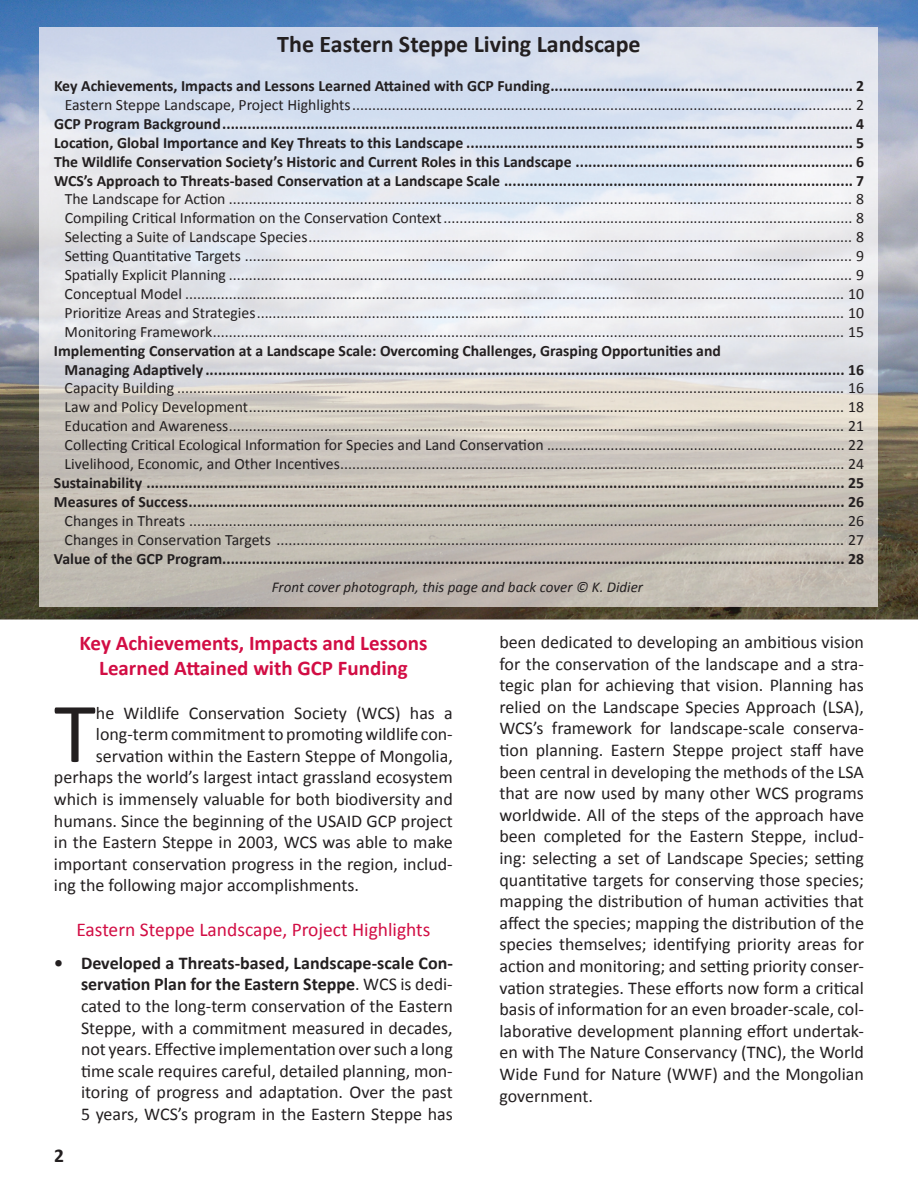
<style>
.page{position:relative;width:918px;height:1188px;background:#fff}
.page>*{position:absolute;margin:0;border:0;box-sizing:border-box;transform-origin:0 0}
.t1{font:86.1px "Calibri";color:#231f20}
.t2{font:700 24px "Calibri";color:#231f20}
.t3{font:700 21px/25.2px "Calibri";color:#d20d44;text-align:center}
.t4{font:19.5px "Calibri";color:#d20d44}
.t5{font:700 19.5px "Calibri";color:#231f20}
.t6{font:18px/21.6px "Calibri";color:#231f20;text-align:justify}
.t7{font:15.75px/18.9px "Calibri";color:#231f20;text-align:justify}
.t8{font:700 15.75px/18.9px "Calibri";color:#231f20}
.t9{font:italic 15px "Calibri";color:#231f20}
.s1{font-weight:700}
</style>
<div class="page">
<img style="left:0;top:0;width:918px;height:620px">
<img style="left:39px;top:27px;width:839px;height:579px">
<h2 class="t2" style="left:277px;top:30px;width:365px">The Eastern Steppe Living Landscape</h2>
<p class="t8" style="left:54px;top:76px;width:812px">Key Achievements, Impacts and Lessons Learned Attained with GCP Funding ........................................................................ 2</p>
<p class="t7" style="left:65px;top:95px;width:801px">Eastern Steppe Landscape, Project Highlights .............................................................................................................................. 2</p>
<p class="t8" style="left:54px;top:113px;width:812px;text-align:justify">GCP Program Background ...................................................................................................................................................... 4<br>Location, Global Importance and Key Threats to this Landscape ............................................................................................ 5<br>The Wildlife Conservation Society’s Historic and Current Roles in this Landscape .................................................................. 6<br>WCS’s Approach to Threats-based Conservation at a Landscape Scale ................................................................................... 7</p>
<p class="t7" style="left:65px;top:189px;width:801px">The Landscape for Action ............................................................................................................................................................. 8<br>Compiling Critical Information on the Conservation Context ....................................................................................................... 8<br>Selecting a Suite of Landscape Species ......................................................................................................................................... 8<br>Setting Quantitative Targets ......................................................................................................................................................... 9<br>Spatially Explicit Planning ............................................................................................................................................................. 9<br>Conceptual Model ...................................................................................................................................................................... 10<br>Prioritize Areas and Strategies .................................................................................................................................................... 10<br>Monitoring Framework ............................................................................................................................................................... 15</p>
<p class="t8" style="left:65px;top:340px;width:801px;text-indent:-11px">Implementing Conservation at a Landscape Scale: Overcoming Challenges, Grasping Opportunities and<br>Managing Adaptively ........................................................................................................................................................ 16</p>
<p class="t7" style="left:65px;top:378px;width:801px">Capacity Building ........................................................................................................................................................................ 16<br>Law and Policy Development ...................................................................................................................................................... 18<br>Education and Awareness ........................................................................................................................................................... 21<br>Collecting Critical Ecological Information for Species and Land Conservation ........................................................................... 22<br>Livelihood, Economic, and Other Incentives ............................................................................................................................... 24</p>
<p class="t8" style="left:54px;top:473px;width:812px">Sustainability ...................................................................................................................................................................... 25<br>Measures of Success ............................................................................................................................................................ 26</p>
<p class="t7" style="left:65px;top:510px;width:801px">Changes in Threats ..................................................................................................................................................................... 26<br>Changes in Conservation Targets ............................................................................................................................................... 27</p>
<p class="t8" style="left:54px;top:548px;width:812px">Value of the GCP Program.................................................................................................................................................... 28</p>
<p class="t9" style="left:272px;top:577px;width:373px">Front cover photograph, this page and back cover © K. Didier</p>
<h3 class="t3" style="left:80px;top:630px;width:349px">Key Achievements, Impacts and Lessons<br>Learned Attained with GCP Funding</h3>
<h1 class="t1" style="left:54px;top:680px;width:43px">T</h1>
<p class="t6" style="left:96px;top:701px;width:358px">he Wildlife Conservation Society (WCS) has a</p>
<p class="t6" style="left:96px;top:723px;width:358px">long-term commitment to promoting wildlife con-</p>
<p class="t6" style="left:96px;top:744px;width:358px">servation within the Eastern Steppe of Mongolia,</p>
<p class="t6" style="left:54px;top:766px;width:400px">perhaps the world’s largest intact grassland ecosystem</p>
<p class="t6" style="left:54px;top:787px;width:400px">which is immensely valuable for both biodiversity and</p>
<p class="t6" style="left:54px;top:809px;width:400px">humans. Since the beginning of the USAID GCP project</p>
<p class="t6" style="left:54px;top:831px;width:400px">in the Eastern Steppe in 2003, WCS was able to make</p>
<p class="t6" style="left:54px;top:852px;width:400px">important conservation progress in the region, includ-</p>
<p class="t6" style="left:54px;top:874px;width:307px">ing the following major accomplishments.</p>
<p class="t4" style="left:76px;top:918px;width:356px">Eastern Steppe Landscape, Project Highlights</p>
<p class="t6" style="left:81px;top:951px;width:373px;text-indent:-27px"><span class="s1">• Developed a Threats-based, Landscape-scale Con&shy;servation Plan for the Eastern Steppe</span>. WCS is dedi&shy;cated to the long-term conservation of the Eastern Steppe, with a commitment measured in decades, not years. Effective implementation over such a long time scale requires careful, detailed planning, mon&shy;itoring of progress and adaptation. Over the past 5 years, WCS’s program in the Eastern Steppe has</p>
<p class="t5" style="left:54px;top:1144px;width:11px">2</p>
<p class="t6" style="left:500px;top:630px;width:366px">been dedicated to developing an ambitious vision for the conservation of the landscape and a stra&shy;tegic plan for achieving that vision. Planning has relied on the Landscape Species Approach (LSA), WCS’s framework for landscape-scale conserva&shy;tion planning. Eastern Steppe project staff have been central in developing the methods of the LSA that are now used by many other WCS programs worldwide. All of the steps of the approach have been completed for the Eastern Steppe, includ&shy;ing: selecting a set of Landscape Species; setting quantitative targets for conserving those species; mapping the distribution of human activities that affect the species; mapping the distribution of the species themselves; identifying priority areas for action and monitoring; and setting priority conser&shy;vation strategies. These efforts now form a critical basis of information for an even broader-scale, col&shy;laborative development planning effort undertak&shy;en with The Nature Conservancy (TNC), the World Wide Fund for Nature (WWF) and the Mongolian government.</p>
</div>
